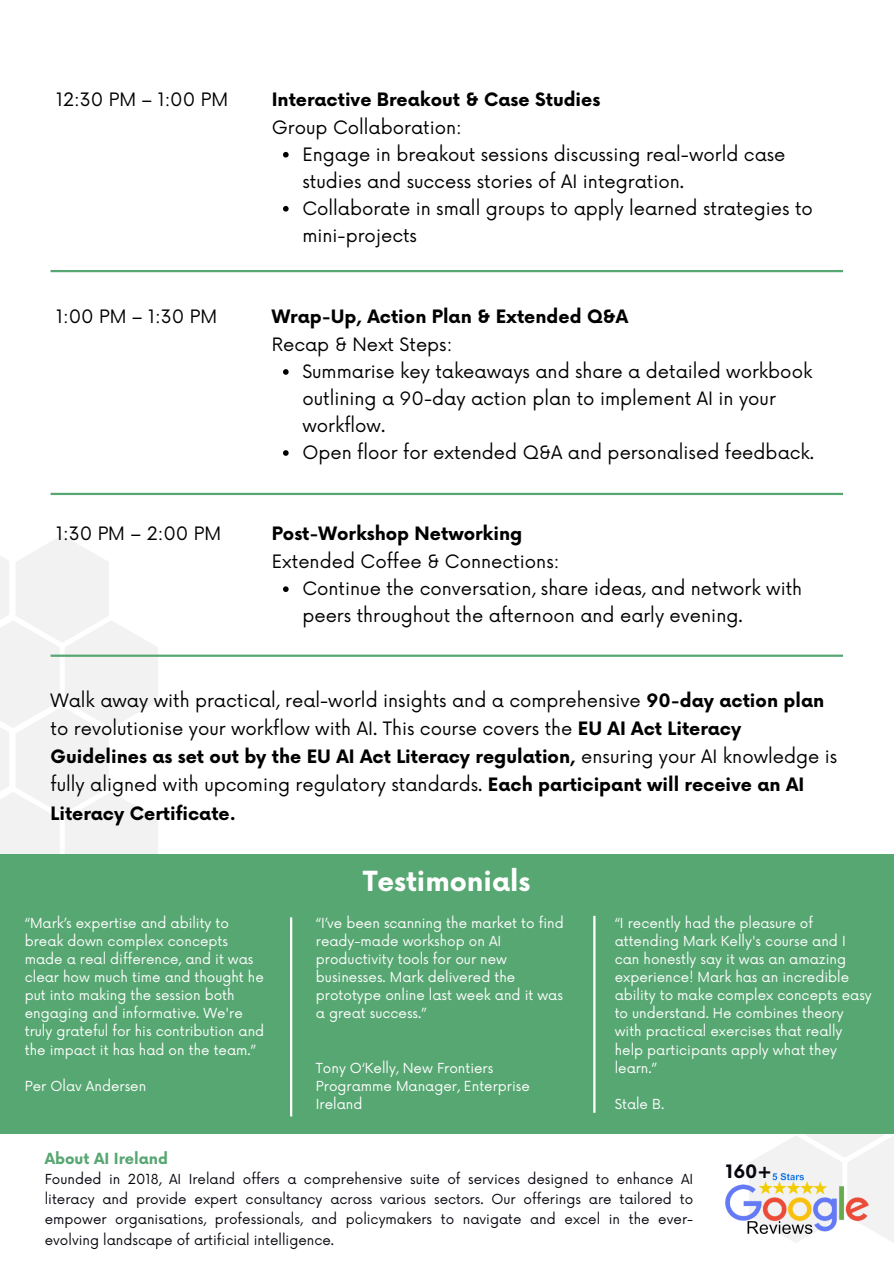
<style>
.page{position:relative;width:894px;height:1264px;background:#fff}
.page>*{position:absolute;margin:0;border:0;box-sizing:border-box;transform-origin:0 0}
.t1{font:700 27px "Now";color:#fff}
.t2{font:18px/27px "Now";color:#000}
.t3{font:700 18px/28.2px "Now";color:#000}
.t4{font:700 18px "Now";color:#07060e}
.t5{font:700 15px "Now";color:#57a772}
.t6{font:13.5px/18px "Now";color:#fff}
.t7{font:13.5px/20.2px "Now";color:#07060e;text-align:justify}
.s1{font-weight:400}
.s2{font-weight:700}
</style>
<div class="page">
<svg style="left:748px;top:1133px;width:145px;height:110px"></svg>
<svg style="left:0;top:535px;width:158px;height:319px"></svg>
<svg style="left:283px;top:152px;width:5px;height:5px"></svg>
<svg style="left:283px;top:206px;width:5px;height:5px"></svg>
<svg style="left:283px;top:369px;width:5px;height:6px"></svg>
<svg style="left:283px;top:450px;width:5px;height:6px"></svg>
<svg style="left:283px;top:586px;width:5px;height:6px"></svg>
<hr style="left:51px;top:493px;width:791px;height:2px;background:#57a772">
<hr style="left:50px;top:270px;width:792px;height:2px;background:#57a772">
<hr style="left:50px;top:654px;width:792px;height:3px;background:#57a772">
<div style="left:0;top:854px;width:893px;height:279px;background:#57a772"></div>
<hr style="left:290px;top:917px;width:2px;height:199px;background:#fff">
<hr style="left:593px;top:915px;width:2px;height:197px;background:#fff">
<img style="left:725px;top:1172px;width:143px;height:61px">
<p class="t2" style="left:56px;top:87px;width:173px">12:30 PM – 1:00 PM</p>
<h2 class="t3" style="left:272px;top:86px;width:330px">Interactive Breakout &amp; Case Studies<br><span class="s1">Group Collaboration:</span></h2>
<h4 class="t2" style="left:302px;top:142px;width:484px">Engage in breakout sessions discussing real-world case studies and success stories of AI integration.</h4>
<p class="t2" style="left:302px;top:196px;width:512px">Collaborate in small groups to apply learned strategies to mini-projects</p>
<p class="t2" style="left:56px;top:303px;width:162px">1:00 PM – 1:30 PM</p>
<p class="t3" style="left:272px;top:303px;width:358px">Wrap-Up, Action Plan &amp; Extended Q&amp;A<br><span class="s1">Recap &amp; Next Steps:</span></p>
<h4 class="t2" style="left:302px;top:359px;width:511px">Summarise key takeaways and share a detailed workbook outlining a 90-day action plan to implement AI in your workflow.</h4>
<p class="t2" style="left:302px;top:440px;width:513px">Open floor for extended Q&amp;A and personalised feedback.</p>
<h2 class="t2" style="left:56px;top:520px;width:166px">1:30 PM – 2:00 PM</h2>
<p class="t2" style="left:272px;top:520px;width:289px;line-height:28.2px"><span class="s2">Post-Workshop Networking<br></span>Extended Coffee &amp; Connections:</p>
<h4 class="t2" style="left:302px;top:576px;width:501px">Continue the conversation, share ideas, and network with peers throughout the afternoon and early evening.</h4>
<p class="t2" style="left:51px;top:687px;width:788px;line-height:28.2px">Walk away with practical, real-world insights and a comprehensive <span class="s2">90-day action plan </span>to revolutionise your workflow with AI. This course covers the <span class="s2">EU AI Act Literacy Guidelines as set out by the EU AI Act Literacy regulation,</span> ensuring your AI knowledge is fully aligned with upcoming regulatory standards. <span class="s2">Each participant will receive an AI Literacy Certificate.</span></p>
<p class="t6" style="left:25px;top:915px;width:241px">“Mark’s expertise and ability to break down complex concepts made a real difference, and it was clear how much time and thought he put into making the session both engaging and informative. We're truly grateful for his contribution and the impact it has had on the team.”</p>
<p class="t6" style="left:25px;top:1077px;width:123px">Per Olav Andersen</p>
<h2 class="t1" style="left:363px;top:867px;width:169px">Testimonials</h2>
<p class="t6" style="left:316px;top:915px;width:249px">“I’ve been scanning the market to find ready-made workshop on AI productivity tools for our new businesses. Mark delivered the prototype online last week and it was a great success.”</p>
<h4 class="t6" style="left:316px;top:1059px;width:215px">Tony O‘Kelly, New Frontiers<br>Programme Manager, Enterprise<br>Ireland</h4>
<p class="t6" style="left:614px;top:915px;width:258px">“I recently had the pleasure of attending Mark Kelly's course and I can honestly say it was an amazing experience! Mark has an incredible ability to make complex concepts easy to understand. He combines theory with practical exercises that really help participants apply what they learn.”</p>
<p class="t6" style="left:614px;top:1095px;width:51px">Stale B.</p>
<h1 class="t5" style="left:45px;top:1149px;width:125px">About AI Ireland</h1>
<p class="t7" style="left:45px;top:1169px;width:649px">Founded in 2018, AI Ireland offers a comprehensive suite of services designed to enhance AI literacy and provide expert consultancy across various sectors. Our offerings are tailored to empower organisations, professionals, and policymakers to navigate and excel in the ever&shy;evolving landscape of artificial intelligence.</p>
<p class="t4" style="left:725px;top:1161px;width:48px">160+</p>
</div>
